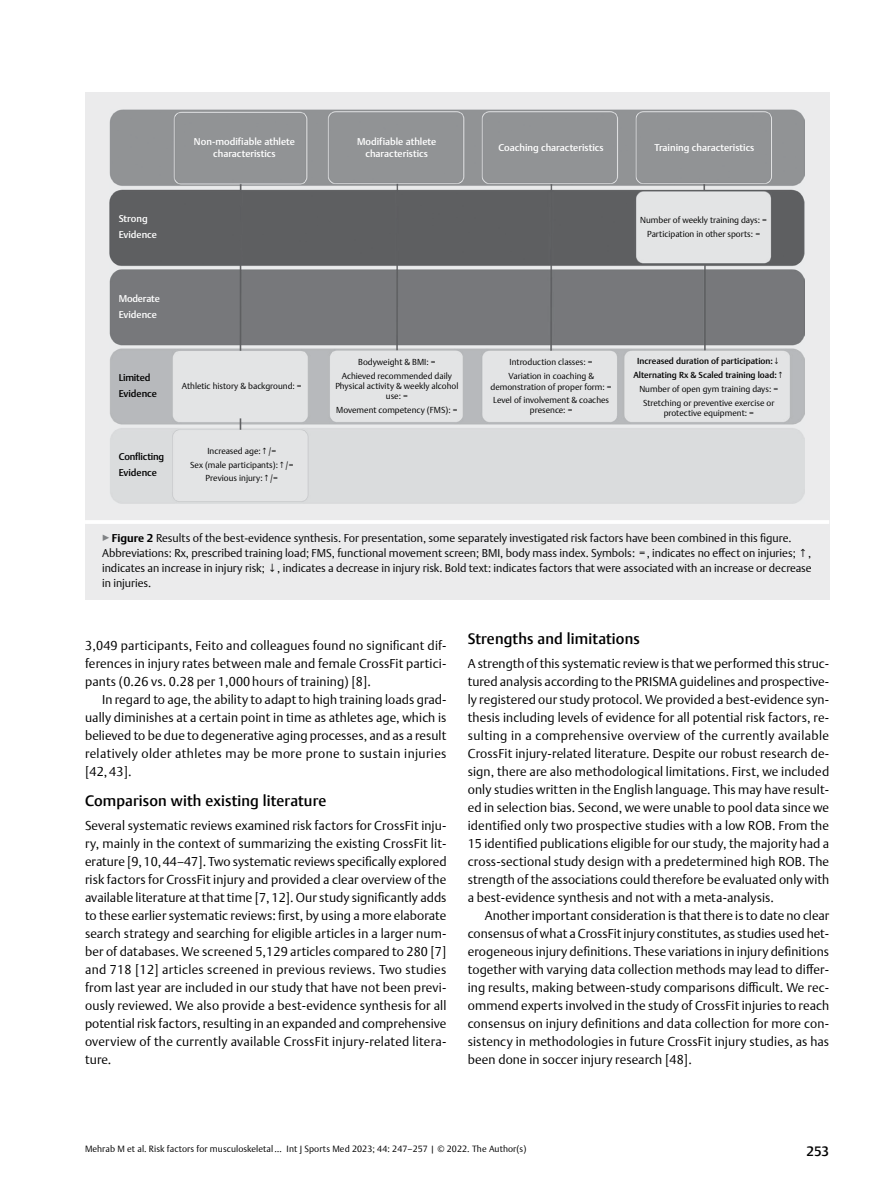
<style>
.page{position:relative;width:893px;height:1191px;background:#fff}
.page>*{position:absolute;margin:0;border:0;box-sizing:border-box;transform-origin:0 0}
.t1{font:500 15px "Thieme Argo 2011";letter-spacing:.01em;color:#000}
.t2{font:500 13.5px "Thieme Argo 2011";color:#000}
.t3{font:300 12.75px/18px "Thieme Argo 2011";letter-spacing:.01em;color:#000;text-align:justify}
.t4{font:300 11.25px/15px "Thieme Argo 2011";color:#000}
.t5{font:500 9.75px/11.7px "Thieme Argo 2011";color:#fff;text-align:center}
.t6{font:500 9.75px/16px "Thieme Argo 2011";letter-spacing:-.02em;color:#000}
.t7{font:500 9.75px/16px "Thieme Argo 2011";letter-spacing:-.02em;color:#fff}
.t8{font:300 9px "Thieme Argo 2011";letter-spacing:.01em;color:#000}
.t9{font:300 8.7px/10.4px "Thieme Argo 2011";color:#000;text-align:center}
.t10{font:500 8.7px "Thieme Argo 2011";color:#000}
.s1{color:#808285}
.s2{font-weight:700}
</style>
<div class="page">
<div style="left:85px;top:520px;width:744px;height:80px;background:#ebebec"></div>
<hr style="left:85px;top:520px;width:744px;height:4px;background:#fff">
<div style="left:85px;top:93px;width:744px;height:427px;background:#ebebec"></div>
<img style="left:109px;top:109px;width:696px;height:394px">
<p class="t5" style="left:194px;top:136px;width:103px">Non-modifiable athlete characteristics</p>
<p class="t5" style="left:357px;top:136px;width:81px">Modifiable athlete characteristics</p>
<p class="t5" style="left:498px;top:141px;width:107px">Coaching characteristics</p>
<p class="t5" style="left:654px;top:141px;width:102px">Training characteristics</p>
<p class="t5" style="left:119px;top:211px;width:40px;line-height:16px;text-align:left">Strong<br>Evidence</p>
<p class="t9" style="left:640px;top:214px;width:128px">Number of weekly training days: =</p>
<p class="t9" style="left:647px;top:228px;width:114px">Participation in other sports: =</p>
<p class="t7" style="left:119px;top:290px;width:43px">Moderate<br>Evidence</p>
<p class="t6" style="left:119px;top:369px;width:40px">Limited<br>Evidence</p>
<p class="t9" style="left:182px;top:380px;width:121px">Athletic history &amp; background: =</p>
<p class="t9" style="left:358px;top:356px;width:79px">Bodyweight &amp; BMI: =</p>
<p class="t9" style="left:510px;top:356px;width:85px">Introduction classes: =</p>
<p class="t9" style="left:335px;top:370px;width:125px">Achieved recommended daily<br>Physical activity &amp; weekly alcohol use: =</p>
<p class="t9" style="left:336px;top:404px;width:123px">Movement competency (FMS): =</p>
<p class="t9" style="left:490px;top:371px;width:123px">Variation in coaching &amp; demonstration of proper form: =</p>
<p class="t9" style="left:493px;top:394px;width:117px">Level of involvement &amp; coaches presence: =</p>
<p class="t10" style="left:637px;top:355px;width:145px">Increased duration of participation:↓</p>
<p class="t9" style="left:643px;top:397px;width:133px">Stretching or preventive exercise or protective equipment: =</p>
<p class="t10" style="left:633px;top:369px;width:152px">Alternating Rx &amp; Scaled training load:↑</p>
<p class="t9" style="left:639px;top:383px;width:140px">Number of open gym training days: =</p>
<p class="t6" style="left:119px;top:448px;width:47px">Conflicting<br>Evidence</p>
<p class="t9" style="left:207px;top:446px;width:70px">Increased age:↑/=</p>
<p class="t9" style="left:190px;top:459px;width:105px">Sex (male participants):↑/=</p>
<p class="t9" style="left:206px;top:473px;width:74px">Previous injury:↑/=</p>
<p class="t4" style="left:102px;top:530px;width:711px"><span class="s1">▶</span><span class="s2">Figure 2</span> Results of the best-evidence synthesis. For presentation, some separately investigated risk factors have been combined in this figure.<br>Abbreviations: Rx, prescribed training load; FMS, functional movement screen; BMI, body mass index. Symbols: =, indicates no effect on injuries; ↑, indicates an increase in injury risk; ↓, indicates a decrease in injury risk. Bold text: indicates factors that were associated with an increase or decrease in injuries.</p>
<p class="t3" style="left:85px;top:636px;width:363px">3,049 participants, Feito and colleagues found no significant dif&shy;ferences in injury rates between male and female CrossFit partici&shy;pants (0.26 vs. 0.28 per 1,000 hours of training) [8].</p>
<p class="t3" style="left:85px;top:690px;width:363px;text-indent:17px">In regard to age, the ability to adapt to high training loads grad&shy;ually diminishes at a certain point in time as athletes age, which is believed to be due to degenerative aging processes, and as a result relatively older athletes may be more prone to sustain injuries [42, 43].</p>
<p class="t1" style="left:85px;top:790px;width:243px">Comparison with existing literature</p>
<p class="t3" style="left:85px;top:816px;width:363px">Several systematic reviews examined risk factors for CrossFit inju&shy;ry, mainly in the context of summarizing the existing CrossFit lit&shy;erature [9,10,44–47]. Two systematic reviews specifically explored risk factors for CrossFit injury and provided a clear overview of the available literature at that time [7,12]. Our study significantly adds to these earlier systematic reviews: first, by using a more elaborate search strategy and searching for eligible articles in a larger num&shy;ber of databases. We screened 5,129 articles compared to 280 [7] and 718 [12] articles screened in previous reviews. Two studies from last year are included in our study that have not been previ&shy;ously reviewed. We also provide a best-evidence synthesis for all potential risk factors, resulting in an expanded and comprehensive overview of the currently available CrossFit injury-related litera&shy;ture.</p>
<p class="t1" style="left:468px;top:628px;width:174px">Strengths and limitations</p>
<p class="t3" style="left:468px;top:654px;width:363px">A strength of this systematic review is that we performed this struc&shy;tured analysis according to the PRISMA guidelines and prospective&shy;ly registered our study protocol. We provided a best-evidence syn&shy;thesis including levels of evidence for all potential risk factors, re&shy;sulting in a comprehensive overview of the currently available CrossFit injury-related literature. Despite our robust research de&shy;sign, there are also methodological limitations. First, we included only studies written in the English language. This may have result&shy;ed in selection bias. Second, we were unable to pool data since we identified only two prospective studies with a low ROB. From the 15 identified publications eligible for our study, the majority had a cross-sectional study design with a predetermined high ROB. The strength of the associations could therefore be evaluated only with a best-evidence synthesis and not with a meta-analysis.</p>
<p class="t3" style="left:468px;top:906px;width:363px;text-indent:17px">Another important consideration is that there is to date no clear consensus of what a CrossFit injury constitutes, as studies used het&shy;erogeneous injury definitions. These variations in injury definitions together with varying data collection methods may lead to differ&shy;ing results, making between-study comparisons difficult. We rec&shy;ommend experts involved in the study of CrossFit injuries to reach consensus on injury definitions and data collection for more con&shy;sistency in methodologies in future CrossFit injury studies, as has been done in soccer injury research [48].</p>
<p class="t8" style="left:85px;top:1143px;width:443px">Mehrab M et al. Risk factors for musculoskeletal … Int J Sports Med 2023; 44: 247–257 | © 2022. The Author(s)</p>
<p class="t2" style="left:806px;top:1142px;width:24px">253</p>
</div>
